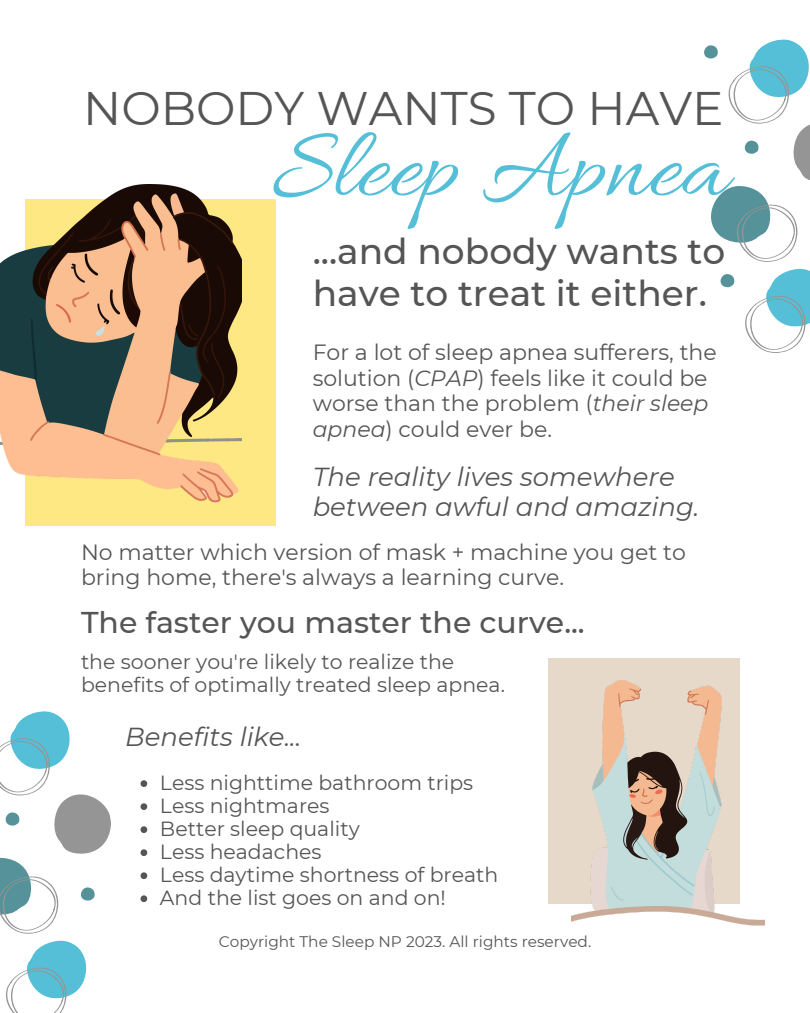
<style>
.page{position:relative;width:810px;height:1013px;background:#fff}
.page>*{position:absolute;margin:0;border:0;box-sizing:border-box;transform-origin:0 0}
.t1{font:102.3px "Allura";color:#56bfd8}
.t2{font:47px "Montserrat";color:#555}
.t3{font:500 36px/42px "Montserrat";color:#555}
.t4{font:500 30px "Montserrat";color:#555}
.t5{font:italic 26px/30px "Montserrat";color:#555}
.t6{font:22px/25.5px "Montserrat";color:#555}
.t7{font:20.5px/23px "Montserrat";color:#555}
.t8{font:15.3px "Montserrat";color:#555}
.s1{font-style:italic}
</style>
<div class="page">
<div style="left:25px;top:199px;width:251px;height:326px;background:#fee884"></div>
<img style="left:0;top:184px;width:242px;height:318px">
<div style="left:548px;top:658px;width:191px;height:245px;background:#e6d9c9"></div>
<img style="left:572px;top:680px;width:193px;height:245px">
<svg style="left:0;top:711px;width:111px;height:301px"></svg>
<svg style="left:704px;top:39px;width:106px;height:314px"></svg>
<svg style="left:141px;top:780px;width:6px;height:7px"></svg>
<svg style="left:141px;top:803px;width:6px;height:7px"></svg>
<svg style="left:141px;top:826px;width:6px;height:7px"></svg>
<svg style="left:141px;top:849px;width:6px;height:7px"></svg>
<svg style="left:141px;top:872px;width:6px;height:7px"></svg>
<svg style="left:141px;top:895px;width:6px;height:7px"></svg>
<p class="t2" style="left:83px;top:79px;width:642px">NOBODY WANTS TO HAVE</p>
<h2 class="t1" style="left:272px;top:111px;width:457px">Sleep Apnea</h2>
<p class="t3" style="left:313px;top:230px;width:414px">...and nobody wants to have to treat it either.</p>
<p class="t6" style="left:313px;top:339px;width:406px">For a lot of sleep apnea sufferers, the solution (<span class="s1">CPAP</span>) feels like it could be worse than the problem (<span class="s1">their sleep apnea</span>) could ever be.</p>
<p class="t5" style="left:313px;top:462px;width:388px">The reality lives somewhere between awful and amazing.</p>
<p class="t6" style="left:81px;top:539px;width:606px">No matter which version of mask + machine you get to bring home, there's always a learning curve.</p>
<p class="t4" style="left:81px;top:604px;width:505px">The faster you master the curve...</p>
<h5 class="t7" style="left:81px;top:650px;width:426px">the sooner you're likely to realize the benefits of optimally treated sleep apnea.</h5>
<h6 class="t5" style="left:125px;top:721px;width:178px">Benefits like...</h6>
<h1 class="t7" style="left:160px;top:771px;width:315px">Less nighttime bathroom trips</h1>
<h3 class="t7" style="left:160px;top:794px;width:171px">Less nightmares</h3>
<h6 class="t7" style="left:160px;top:817px;width:201px">Better sleep quality</h6>
<h5 class="t7" style="left:160px;top:840px;width:163px">Less headaches</h5>
<h6 class="t7" style="left:160px;top:863px;width:340px">Less daytime shortness of breath</h6>
<h4 class="t7" style="left:160px;top:886px;width:287px">And the list goes on and on!</h4>
<p class="t8" style="left:219px;top:932px;width:374px">Copyright The Sleep NP 2023. All rights reserved.</p>
</div>
